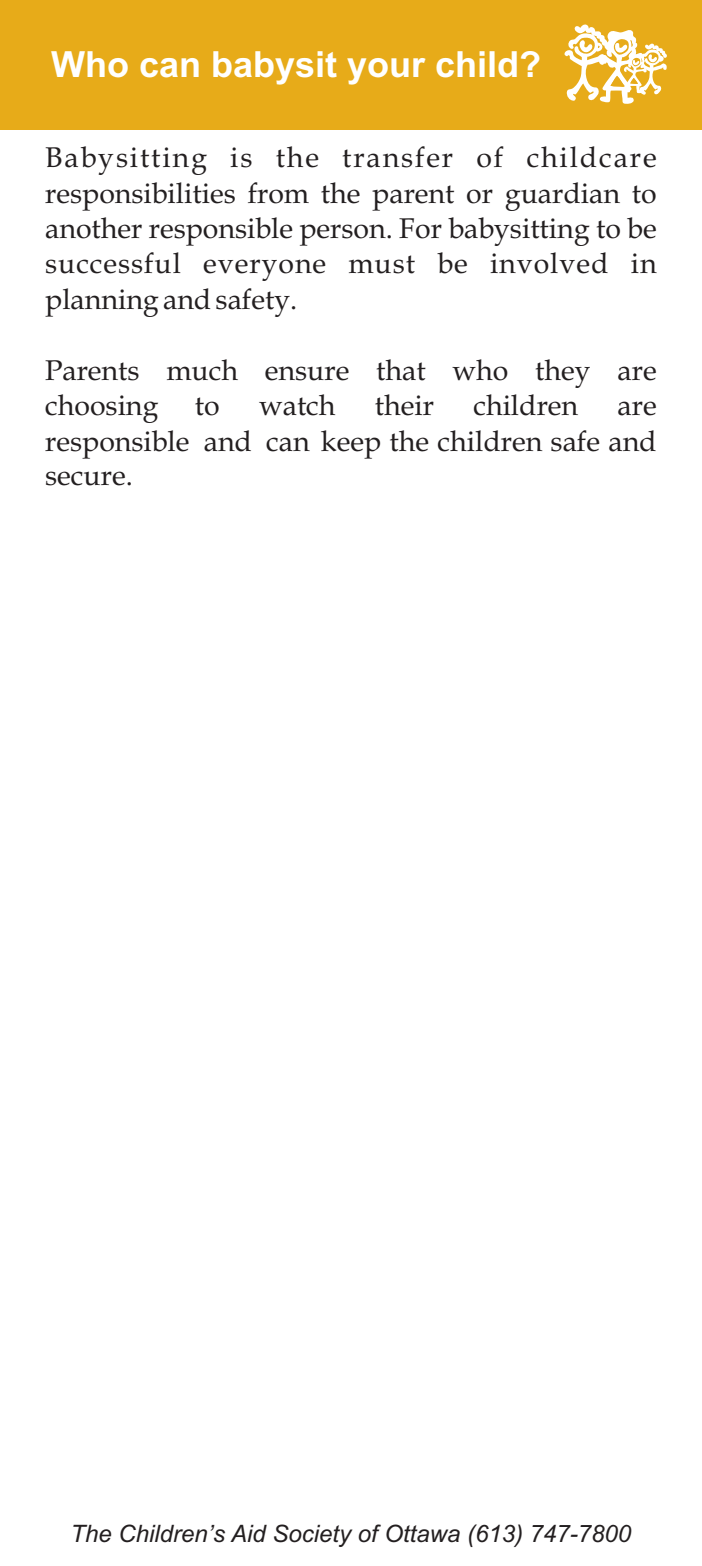
<style>
.page{position:relative;width:702px;height:1566px;background:#fff}
.page>*{position:absolute;margin:0;border:0;box-sizing:border-box;transform-origin:0 0}
.t1{font:700 36px "Arial";color:#fff}
.t2{font:28.5px/35.4px "Book Antiqua";color:#231f20;text-align:justify}
.t3{font:italic 24px "Arial";color:#231f20}
</style>
<div class="page">
<div style="left:0;top:0;width:702px;height:130px;background:#e7ab19"></div>
<svg style="left:564px;top:24px;width:103px;height:80px"></svg>
<p class="t1" style="left:51px;top:51px;width:492px">Who can babysit your child?</p>
<p class="t2" style="left:45px;top:143px;width:613px">Babysitting is the transfer of childcare responsibilities from the parent or guardian to another responsible person. For babysitting to be successful everyone must be involved in planning and safety.</p>
<p class="t2" style="left:45px;top:356px;width:613px">Parents much ensure that who they are choosing</p>
<p class="t2" style="left:195px;top:391px;width:26px">to</p>
<p class="t2" style="left:259px;top:391px;width:78px">watch</p>
<p class="t2" style="left:375px;top:391px;width:61px">their</p>
<p class="t2" style="left:473px;top:391px;width:106px">children</p>
<p class="t2" style="left:45px;top:391px;width:613px;text-indent:572px">are responsible and can keep the children safe and secure.</p>
<p class="t3" style="left:71px;top:1525px;width:562px">The Children’s Aid Society of Ottawa (613) 747-7800</p>
</div>
